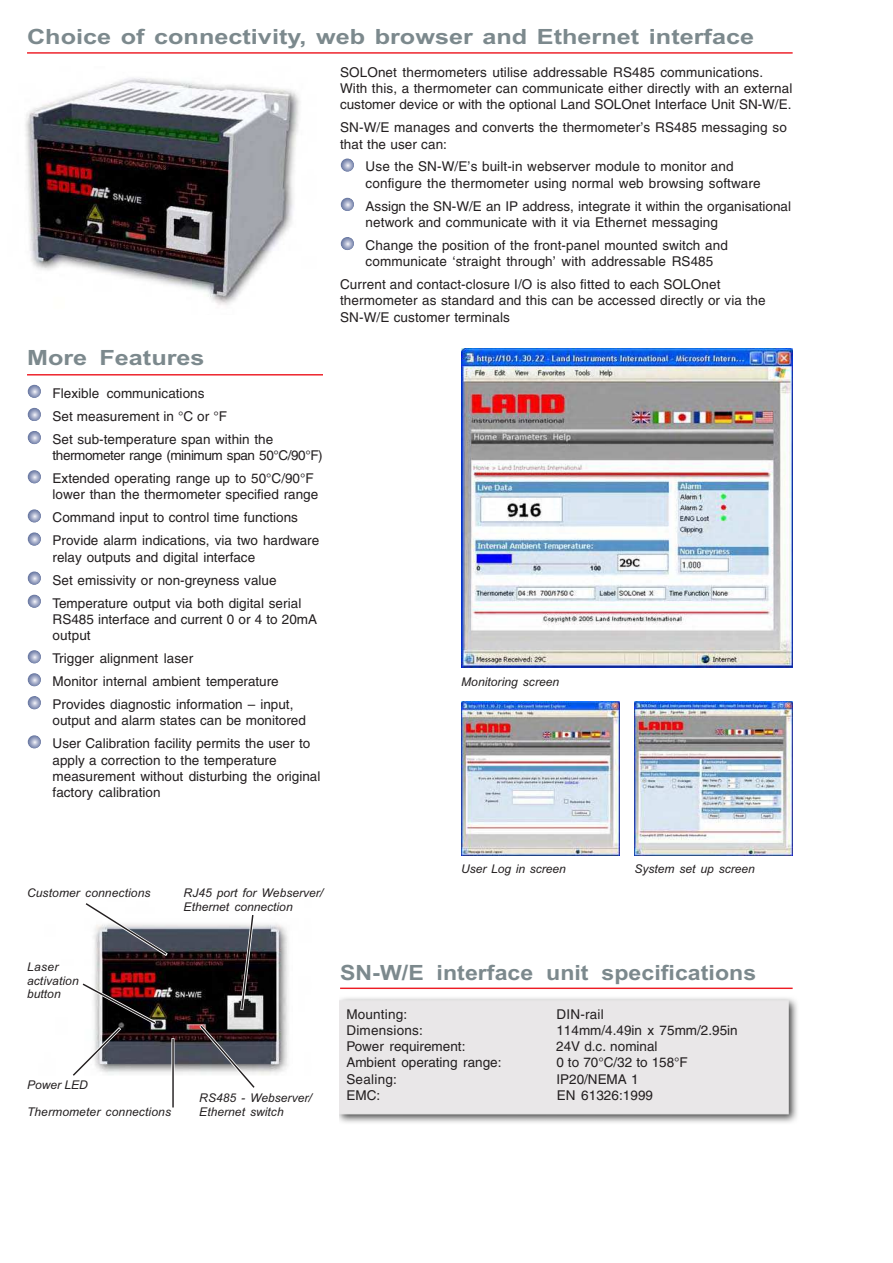
<style>
.page{position:relative;width:893px;height:1263px;background:#fff}
.page>*{position:absolute;margin:0;border:0;box-sizing:border-box;transform-origin:0 0}
.t1{font:700 21px "Arial";color:#7c898d;scale:1.2 1}
.t2{font:700 21px "Arial";color:#7c898d;scale:1.1 1}
.t3{font:13.5px/16.2px "Helvetica";color:#231f20}
.t4{font:13.5px/23.1px "Helvetica";letter-spacing:-.03em;color:#231f20}
.t5{font:13.5px "Helvetica";letter-spacing:.02em;color:#231f20}
.t6{font:italic 12px/13.5px "Arial";letter-spacing:.005em;color:#231f20}
</style>
<div class="page">
<img style="left:340px;top:998px;width:457px;height:125px">
<img style="left:94px;top:924px;width:194px;height:151px">
<hr style="left:27px;top:52px;width:766px;height:2px;background:#ed1c24">
<hr style="left:27px;top:374px;width:296px;height:1px;background:#ed1c24">
<svg style="left:28px;top:385px;width:13px;height:13px"></svg>
<svg style="left:28px;top:408px;width:13px;height:13px"></svg>
<svg style="left:28px;top:431px;width:13px;height:13px"></svg>
<svg style="left:28px;top:470px;width:13px;height:13px"></svg>
<svg style="left:28px;top:509px;width:13px;height:13px"></svg>
<svg style="left:28px;top:532px;width:13px;height:14px"></svg>
<svg style="left:28px;top:571px;width:13px;height:14px"></svg>
<svg style="left:28px;top:595px;width:13px;height:13px"></svg>
<svg style="left:28px;top:650px;width:13px;height:13px"></svg>
<svg style="left:28px;top:673px;width:13px;height:13px"></svg>
<svg style="left:28px;top:696px;width:13px;height:13px"></svg>
<hr style="left:340px;top:987px;width:453px;height:2px;background:#ed1c24">
<img style="left:461px;top:348px;width:332px;height:320px">
<img style="left:634px;top:701px;width:159px;height:154px">
<img style="left:461px;top:701px;width:158px;height:154px">
<svg style="left:28px;top:735px;width:13px;height:13px"></svg>
<svg style="left:341px;top:159px;width:13px;height:13px"></svg>
<svg style="left:341px;top:198px;width:13px;height:13px"></svg>
<svg style="left:341px;top:237px;width:13px;height:13px"></svg>
<svg style="left:85px;top:903px;width:86px;height:56px"></svg>
<svg style="left:196px;top:1021px;width:62px;height:67px"></svg>
<svg style="left:238px;top:915px;width:18px;height:98px;background:#585659"></svg>
<hr style="left:171px;top:1038px;width:3px;height:70px;background:#fff">
<hr style="left:172px;top:1039px;width:2px;height:68px;background:#231f20">
<img style="left:25px;top:78px;width:275px;height:227px">
<svg style="left:73px;top:980px;width:87px;height:96px"></svg>
<h1 class="t1" style="left:27px;top:29px;width:607px">Choice of connectivity, web browser and Ethernet interface</h1>
<h1 class="t1" style="left:27px;top:350px;width:149px">More Features</h1>
<p class="t3" style="left:53px;top:383px;width:222px;line-height:23.1px">Flexible communications<br>Set measurement in °C or °F<br>Set sub-temperature span within the</p>
<p class="t4" style="left:53px;top:445px;width:272px">thermometer range (minimum span 50°C/90°F)<br>Extended operating range up to 50°C/90°F</p>
<p class="t3" style="left:53px;top:484px;width:268px;line-height:23.1px">lower than the thermometer specified range<br>Command input to control time functions<br>Provide alarm indications, via two hardware</p>
<p class="t3" style="left:53px;top:547px;width:250px;line-height:23px">relay outputs and digital interface<br>Set emissivity or non-greyness value<br>Temperature output via both digital serial</p>
<p class="t3" style="left:53px;top:612px;width:266px">RS485 interface and current 0 or 4 to 20mA output</p>
<p class="t3" style="left:53px;top:648px;width:242px;line-height:23.1px">Trigger alignment laser<br>Monitor internal ambient temperature<br>Provides diagnostic information – input,</p>
<p class="t3" style="left:53px;top:710px;width:259px;line-height:23.1px">output and alarm states can be monitored<br>User Calibration facility permits the user to</p>
<p class="t3" style="left:53px;top:753px;width:269px">apply a correction to the temperature measurement without disturbing the original factory calibration</p>
<p class="t3" style="left:340px;top:65px;width:454px">SOLOnet thermometers utilise addressable RS485 communications.<br>With this, a thermometer can communicate either directly with an external customer device or with the optional Land SOLOnet Interface Unit SN-W/E.</p>
<p class="t3" style="left:340px;top:121px;width:448px">SN-W/E manages and converts the thermometer’s RS485 messaging so that the user can:</p>
<p class="t3" style="left:366px;top:160px;width:396px">Use the SN-W/E’s built-in webserver module to monitor and configure the thermometer using normal web browsing software</p>
<p class="t3" style="left:366px;top:199px;width:427px">Assign the SN-W/E an IP address, integrate it within the organisational network and communicate with it via Ethernet messaging</p>
<p class="t3" style="left:366px;top:238px;width:364px">Change the position of the front-panel mounted switch and communicate ‘straight through’ with addressable RS485</p>
<p class="t3" style="left:340px;top:277px;width:427px">Current and contact-closure I/O is also fitted to each SOLOnet thermometer as standard and this can be accessed directly or via the<br>SN-W/E customer terminals</p>
<p class="t6" style="left:461px;top:676px;width:99px">Monitoring screen</p>
<p class="t6" style="left:27px;top:887px;width:125px">Customer connections</p>
<p class="t6" style="left:184px;top:887px;width:141px">RJ45 port for Webserver/<br>Ethernet connection</p>
<p class="t6" style="left:461px;top:863px;width:106px">User Log in screen</p>
<p class="t6" style="left:634px;top:863px;width:122px">System set up screen</p>
<p class="t6" style="left:27px;top:961px;width:53px">Laser activation button</p>
<p class="t6" style="left:27px;top:1079px;width:62px">Power LED</p>
<p class="t6" style="left:27px;top:1106px;width:145px">Thermometer connections</p>
<p class="t6" style="left:199px;top:1092px;width:114px">RS485 - Webserver/<br>Ethernet switch</p>
<h1 class="t2" style="left:340px;top:964px;width:380px">SN-W/E interface unit specifications</h1>
<p class="t3" style="left:346px;top:1007px;width:62px">Mounting:</p>
<p class="t3" style="left:557px;top:1007px;width:49px">DIN-rail</p>
<p class="t3" style="left:346px;top:1023px;width:78px">Dimensions:</p>
<p class="t3" style="left:556px;top:1023px;width:183px">114mm/4.49in x 75mm/2.95in</p>
<p class="t3" style="left:346px;top:1039px;width:121px">Power requirement:</p>
<p class="t3" style="left:556px;top:1039px;width:103px">24V d.c. nominal</p>
<p class="t3" style="left:346px;top:1056px;width:157px">Ambient operating range:</p>
<p class="t3" style="left:556px;top:1056px;width:133px">0 to 70°C/32 to 158°F</p>
<p class="t5" style="left:346px;top:1073px;width:52px">Sealing:</p>
<p class="t3" style="left:556px;top:1072px;width:84px">IP20/NEMA 1</p>
<p class="t3" style="left:346px;top:1088px;width:35px">EMC:</p>
<p class="t3" style="left:557px;top:1088px;width:98px">EN 61326:1999</p>
</div>
